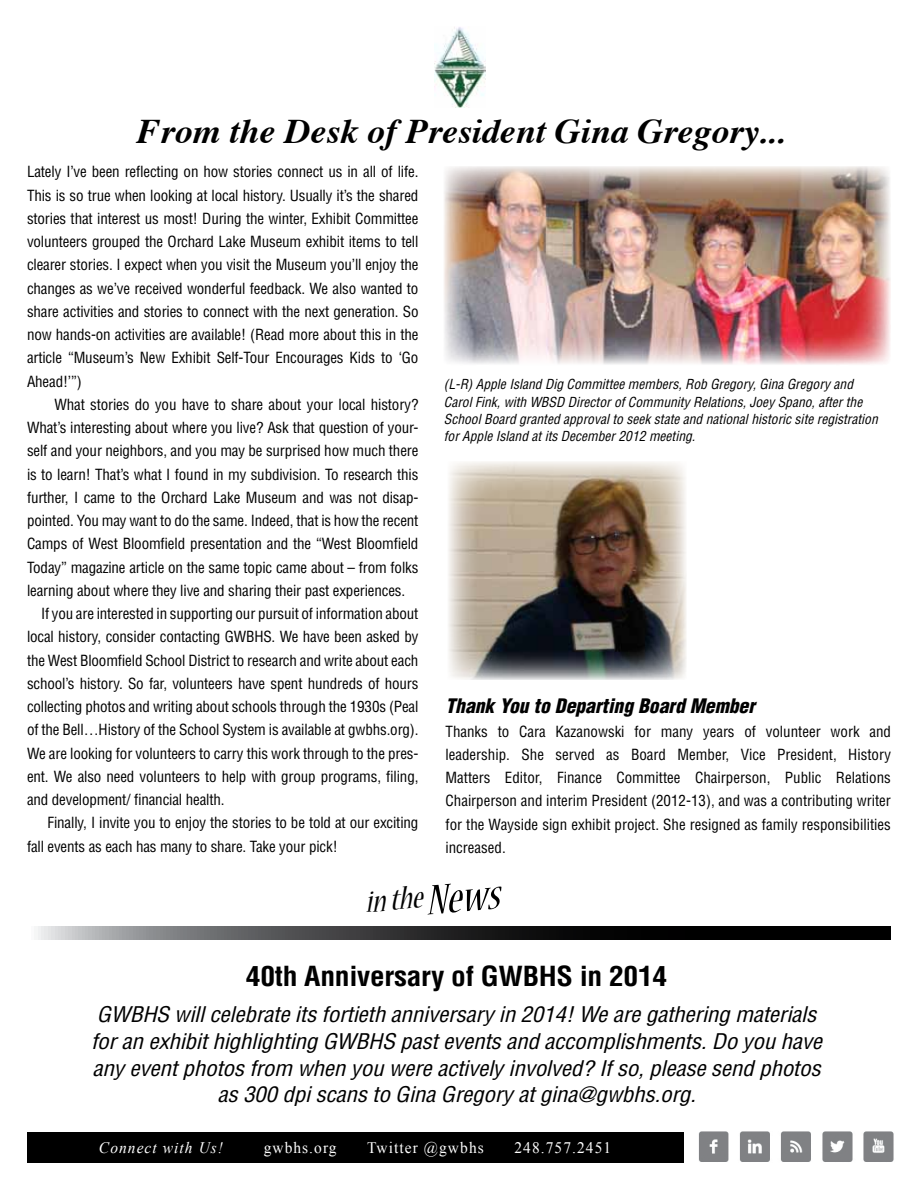
<style>
.page{position:relative;width:918px;height:1188px;background:#fff}
.page>*{position:absolute;margin:0;border:0;box-sizing:border-box;transform-origin:0 0}
.t1{font:italic 700 34.5px "Times";color:#000;scale:1.04 1}
.t2{font:italic condensed 33px "Nueva Std";color:#000}
.t3{font:700 condensed 27px "Helvetica";letter-spacing:-.01em;color:#000;scale:1.09 1}
.t4{font:italic condensed 21.15px/26.7px "Helvetica";letter-spacing:-.01em;color:#000;text-align:center;scale:1.09 1}
.t5{font:italic 900 condensed 19.5px "Helvetica";color:#000}
.t6{font:16.05px "Times New Roman";letter-spacing:.07em;color:#fff;scale:.96 1}
.t7{font:italic 16.05px "Times New Roman";letter-spacing:.07em;color:#fff;scale:.96 1}
.t8{font:condensed 15px/23.2px "Helvetica";letter-spacing:-.01em;color:#000;text-align:justify}
.t9{font:italic condensed 13.5px/17.2px "Helvetica";color:#000}
.s1{font-size:46.5px}
</style>
<div class="page">
<div style="left:27px;top:1132px;width:656px;height:30px;background:#000"></div>
<img style="left:698px;top:1131px;width:196px;height:31px">
<img style="left:444px;top:166px;width:447px;height:199px">
<svg style="left:38px;top:926px;width:853px;height:14px;background:#383839"></svg>
<img style="left:435px;top:27px;width:50px;height:81px">
<img style="left:448px;top:462px;width:238px;height:218px">
<h1 class="t1" style="left:137px;top:99px;width:625px">From the Desk of President Gina Gregory...</h1>
<p class="t8" style="left:27px;top:160px;width:393px">Lately I’ve been reflecting on how stories connect us in all of life.<br>This is so true when looking at local history. Usually it’s the shared stories that interest us most! During the winter, Exhibit Committee volunteers grouped the Orchard Lake Museum exhibit items to tell clearer stories. I expect when you visit the Museum you’ll enjoy the changes as we’ve received wonderful feedback. We also wanted to share activities and stories to connect with the next generation. So now hands-on activities are available! (Read more about this in the article “Museum’s New Exhibit Self-Tour Encourages Kids to ‘Go Ahead!’”)</p>
<p class="t8" style="left:54px;top:393px;width:366px">What stories do you have to share about your local history?</p>
<p class="t8" style="left:27px;top:416px;width:393px">What’s interesting about where you live? Ask that question of your-</p>
<p class="t8" style="left:27px;top:439px;width:393px">self and your neighbors, and you may be surprised how much there</p>
<p class="t8" style="left:27px;top:462px;width:393px">is to learn! That’s what I found in my subdivision. To research this</p>
<p class="t8" style="left:27px;top:486px;width:393px">further, I came to the Orchard Lake Museum and was not disap-</p>
<p class="t8" style="left:27px;top:509px;width:393px">pointed. You may want to do the same. Indeed, that is how the recent</p>
<p class="t8" style="left:27px;top:532px;width:393px">Camps of West Bloomfield presentation and the “West Bloomfield</p>
<p class="t8" style="left:27px;top:555px;width:393px">Today” magazine article on the same topic came about – from folks</p>
<p class="t8" style="left:27px;top:579px;width:380px">learning about where they live and sharing their past experiences.</p>
<p class="t8" style="left:41px;top:602px;width:379px">If you are interested in supporting our pursuit of information about</p>
<p class="t8" style="left:27px;top:625px;width:393px">local history, consider contacting GWBHS. We have been asked by</p>
<p class="t8" style="left:27px;top:648px;width:393px">the West Bloomfield School District to research and write about each</p>
<p class="t8" style="left:27px;top:672px;width:393px">school’s history. So far, volunteers have spent hundreds of hours</p>
<p class="t8" style="left:27px;top:695px;width:393px">collecting photos and writing about schools through the 1930s (Peal</p>
<p class="t8" style="left:27px;top:718px;width:393px">of the Bell…History of the School System is available at gwbhs.org).</p>
<p class="t8" style="left:27px;top:741px;width:393px">We are looking for volunteers to carry this work through to the pres-</p>
<p class="t8" style="left:27px;top:765px;width:393px">ent. We also need volunteers to help with group programs, filing,</p>
<p class="t8" style="left:27px;top:788px;width:199px">and development/ financial health.</p>
<p class="t8" style="left:48px;top:811px;width:372px">Finally, I invite you to enjoy the stories to be told at our exciting</p>
<p class="t8" style="left:27px;top:834px;width:312px">fall events as each has many to share. Take your pick!</p>
<p class="t9" style="left:444px;top:376px;width:435px">(L-R) Apple Island Dig Committee members, Rob Gregory, Gina Gregory and Carol Fink, with WBSD Director of Community Relations, Joey Spano, after the School Board granted approval to seek state and national historic site registration for Apple Island at its December 2012 meeting.</p>
<h3 class="t5" style="left:446px;top:694px;width:311px">Thank You to Departing Board Member</h3>
<p class="t8" style="left:446px;top:719px;width:447px">Thanks to Cara Kazanowski for many years of volunteer work and leadership. She served as Board Member, Vice President, History Matters Editor, Finance Committee Chairperson, Public Relations Chairperson and interim President (2012-13), and was a contributing writer for the Wayside sign exhibit project. She resigned as family responsibilities increased.</p>
<h2 class="t2" style="left:364px;top:887px;width:135px;rotate:-5deg">in the <span class="s1">News</span></h2>
<h3 class="t3" style="left:246px;top:960px;width:388px">40th Anniversary of GWBHS in 2014</h3>
<p class="t4" style="left:91px;top:1001px;width:672px">GWBHS will celebrate its fortieth anniversary in 2014! We are gathering materials for an exhibit highlighting GWBHS past events and accomplishments. Do you have any event photos from when you were actively involved? If so, please send photos as 300 dpi scans to Gina Gregory at gina@gwbhs.org.</p>
<p class="t7" style="left:99px;top:1136px;width:131px">Connect with Us!</p>
<p class="t6" style="left:264px;top:1136px;width:78px">gwbhs.org</p>
<p class="t6" style="left:367px;top:1136px;width:123px">Twitter @gwbhs</p>
<p class="t6" style="left:514px;top:1136px;width:102px">248.757.2451</p>
</div>
